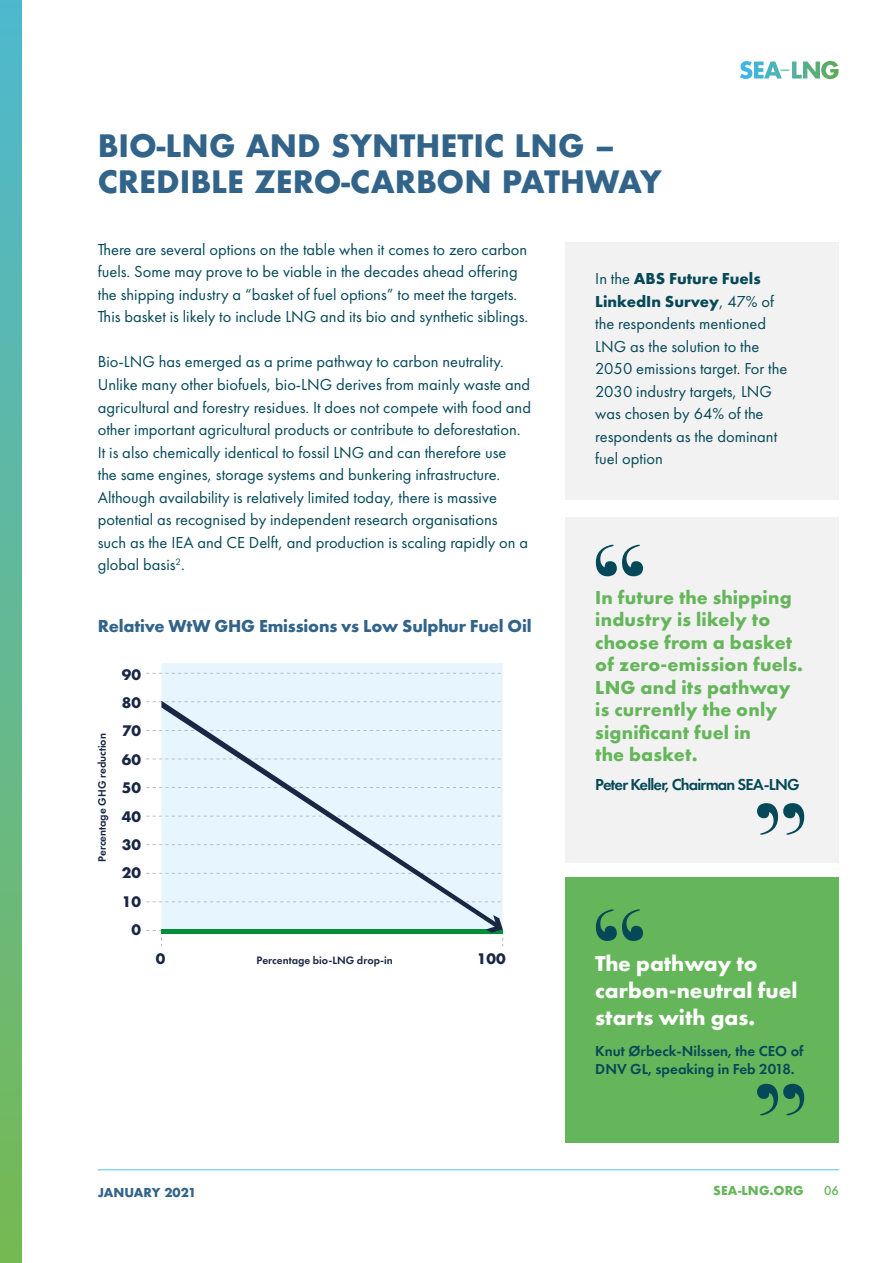
<style>
.page{position:relative;width:893px;height:1263px;background:#fff}
.page>*{position:absolute;margin:0;border:0;box-sizing:border-box;transform-origin:0 0}
.t1{font:700 109.5px "Bodoni Svty Two ITCTT";color:#054958}
.t2{font:700 30px/36px "Futura";color:#32648a}
.t3{font:700 22.5px/27px "Futura PT";color:#fff}
.t4{font:700 19.5px/22.5px "Futura PT";letter-spacing:.01em;color:#65b65a}
.t5{font:700 18px "Futura PT";letter-spacing:-.01em;color:#32648a}
.t6{font:16.5px/22.5px "Futura PT";color:#054958}
.t7{font:600 16.5px "Futura PT";letter-spacing:-.05em;color:#054958}
.t8{font:700 15.9px "Futura PT";color:#192644}
.t9{font:600 15px/18px "Futura PT";color:#054958}
.t10{font:700 12px "Futura";color:#32648a}
.t11{font:700 12px "Futura";color:#65b65a}
.t12{font:500 12px "Futura";color:#65b65a}
.t13{font:600 11.25px "Futura PT";color:#192644}
.s1{font-weight:700}
</style>
<div class="page">
<svg style="left:740px;top:61px;width:99px;height:18px"></svg>
<div style="left:0;top:0;width:21px;height:1263px;background:linear-gradient(to bottom,#4fb8d2,#76b954)"></div>
<hr style="left:98px;top:1169px;width:741px;height:1px;background:#52c3f0">
<div style="left:566px;top:242px;width:273px;height:258px;background:#f2f2f2"></div>
<div style="left:566px;top:878px;width:273px;height:265px;background:#65b65a"></div>
<div style="left:161px;top:663px;width:342px;height:252px;background:#e6f5fe"></div>
<svg style="left:146px;top:673px;width:355px;height:1px"></svg>
<svg style="left:146px;top:701px;width:355px;height:1px"></svg>
<svg style="left:146px;top:730px;width:355px;height:1px"></svg>
<svg style="left:146px;top:758px;width:355px;height:1px"></svg>
<svg style="left:146px;top:787px;width:355px;height:1px"></svg>
<svg style="left:146px;top:844px;width:355px;height:1px"></svg>
<svg style="left:146px;top:816px;width:355px;height:1px"></svg>
<svg style="left:146px;top:873px;width:355px;height:1px"></svg>
<svg style="left:146px;top:901px;width:355px;height:1px"></svg>
<div style="left:161px;top:701px;width:337px;height:214px;background:#e6f5fe"></div>
<svg style="left:146px;top:915px;width:357px;height:31px"></svg>
<div style="left:566px;top:517px;width:273px;height:345px;background:#f2f2f2"></div>
<p class="t2" style="left:98px;top:127px;width:566px">BIO-LNG AND SYNTHETIC LNG –<br>CREDIBLE ZERO-CARBON PATHWAY</p>
<p class="t6" style="left:98px;top:238px;width:432px">There are several options on the table when it comes to zero carbon fuels. Some may prove to be viable in the decades ahead offering the shipping industry a “basket of fuel options” to meet the targets.<br>This basket is likely to include LNG and its bio and synthetic siblings.</p>
<p class="t6" style="left:98px;top:351px;width:435px">Bio-LNG has emerged as a prime pathway to carbon neutrality.<br>Unlike many other biofuels, bio-LNG derives from mainly waste and agricultural and forestry residues. It does not compete with food and other important agricultural products or contribute to deforestation.<br>It is also chemically identical to fossil LNG and can therefore use<br>the same engines, storage systems and bunkering infrastructure.<br>Although availability is relatively limited today, there is massive potential as recognised by independent research organisations<br>such as the IEA and CE Delft, and production is scaling rapidly on a global basis<sup>2</sup>.</p>
<p class="t5" style="left:98px;top:614px;width:435px">Relative WtW GHG Emissions vs Low Sulphur Fuel Oil</p>
<p class="t8" style="left:122px;top:664px;width:21px">90</p>
<p class="t13" style="left:95px;top:862px;width:130px;rotate:-90deg">Percentage GHG reduction</p>
<p class="t8" style="left:122px;top:692px;width:21px">80</p>
<p class="t8" style="left:122px;top:721px;width:21px">70</p>
<p class="t8" style="left:122px;top:749px;width:21px">60</p>
<p class="t8" style="left:122px;top:778px;width:21px">50</p>
<p class="t8" style="left:122px;top:806px;width:21px">40</p>
<p class="t8" style="left:122px;top:834px;width:21px">30</p>
<p class="t8" style="left:122px;top:863px;width:21px">20</p>
<p class="t8" style="left:122px;top:891px;width:21px">10</p>
<p class="t8" style="left:131px;top:919px;width:11px">0</p>
<p class="t8" style="left:156px;top:949px;width:11px">0</p>
<p class="t13" style="left:256px;top:953px;width:138px">Percentage bio-LNG drop-in</p>
<p class="t8" style="left:477px;top:949px;width:30px">100</p>
<p class="t6" style="left:595px;top:267px;width:194px">In the <span class="s1">ABS Future Fuels<br>LinkedIn Survey</span>, 47% of the respondents mentioned<br>LNG as the solution to the<br>2050 emissions target. For the<br>2030 industry targets, LNG was chosen by 64% of the respondents as the dominant fuel option</p>
<p class="t1" style="left:589px;top:494px;width:63px">“</p>
<p class="t4" style="left:595px;top:586px;width:209px">In future the shipping industry is likely to choose from a basket of zero-emission fuels.<br>LNG and its pathway is currently the only significant fuel in<br>the basket.</p>
<p class="t7" style="left:595px;top:774px;width:206px">Peter Keller, Chairman SEA-LNG</p>
<p class="t1" style="left:811px;top:886px;width:63px;rotate:-180deg">“</p>
<p class="t1" style="left:589px;top:858px;width:63px">“</p>
<p class="t3" style="left:595px;top:949px;width:204px">The pathway to carbon-neutral fuel starts with gas.</p>
<p class="t9" style="left:595px;top:1041px;width:210px">Knut Ørbeck-Nilssen, the CEO of<br>DNV GL, speaking in Feb 2018.</p>
<p class="t1" style="left:811px;top:1166px;width:63px;rotate:-180deg">“</p>
<p class="t10" style="left:98px;top:1184px;width:100px">JANUARY 2021</p>
<p class="t11" style="left:713px;top:1182px;width:92px">SEA-LNG.ORG</p>
<p class="t12" style="left:824px;top:1182px;width:16px">06</p>
</div>
